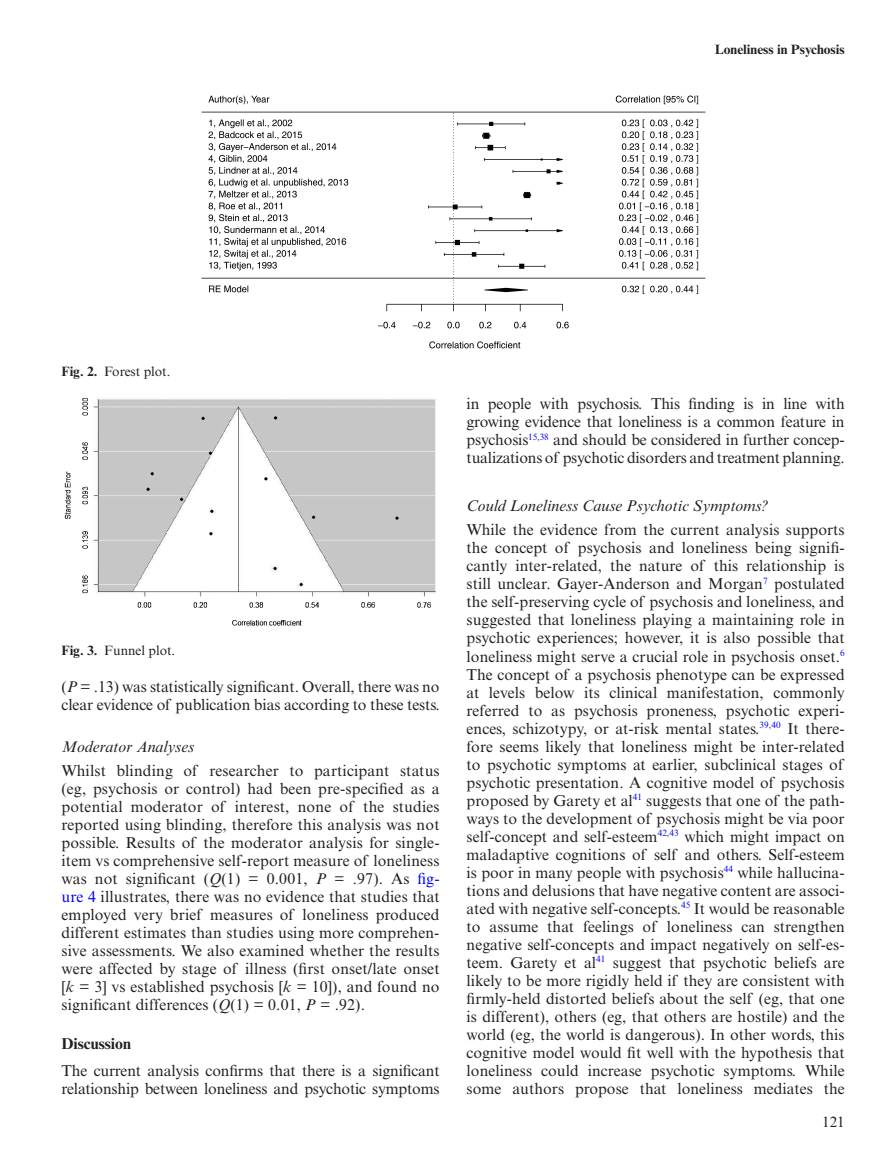
<style>
.page{position:relative;width:891px;height:1175px;background:#fff}
.page>*{position:absolute;margin:0;border:0;box-sizing:border-box;transform-origin:0 0}
.t1{font:15.75px/18px "Times New Roman MT Std";letter-spacing:-.005em;color:#231f20;text-align:justify}
.t2{font:italic 15.75px "Times New Roman MT Std";color:#231f20}
.t3{font:700 15.75px "Times New Roman MT Std";color:#231f20}
.t4{font:15px "Times New Roman MT Std";color:#231f20}
.t5{font:13.5px "Times New Roman MT Std";color:#231f20}
.t6{font:700 13.5px "Times New Roman MT Std";color:#231f20}
.s1{font-weight:700}
.s2{font-style:italic}
.s3{color:#00f}
</style>
<div class="page">
<img style="left:201px;top:95px;width:504px;height:253px">
<img style="left:65px;top:398px;width:371px;height:228px">
<p class="t6" style="left:715px;top:41px;width:131px">Loneliness in Psychosis</p>
<p class="t5" style="left:62px;top:363px;width:110px"><span class="s1">Fig. 2.</span> Forest plot.</p>
<p class="t5" style="left:62px;top:642px;width:115px"><span class="s1">Fig. 3.</span> Funnel plot.</p>
<p class="t1" style="left:62px;top:677px;width:380px">(<span class="s2">P</span> = .13) was statistically significant. Overall, there was no clear evidence of publication bias according to these tests.</p>
<p class="t2" style="left:62px;top:737px;width:134px">Moderator Analyses</p>
<p class="t1" style="left:62px;top:761px;width:380px">Whilst blinding of researcher to participant status (eg, psychosis or control) had been pre-specified as a potential moderator of interest, none of the studies reported using blinding, therefore this analysis was not possible. Results of the moderator analysis for single&shy;item vs comprehensive self-report measure of loneliness was not significant (<span class="s2">Q</span>(1) = 0.001, <span class="s2">P</span> = .97). As <span class="s3">fig&shy;ure 4</span> illustrates, there was no evidence that studies that employed very brief measures of loneliness produced different estimates than studies using more comprehen&shy;sive assessments. We also examined whether the results were affected by stage of illness (first onset/late onset [<span class="s2">k</span> = 3] vs established psychosis [<span class="s2">k</span> = 10]), and found no significant differences (<span class="s2">Q</span>(1) = 0.01, <span class="s2">P</span> = .92).</p>
<p class="t3" style="left:62px;top:1033px;width:71px">Discussion</p>
<p class="t1" style="left:62px;top:1061px;width:380px">The current analysis confirms that there is a significant relationship between loneliness and psychotic symptoms</p>
<p class="t1" style="left:466px;top:395px;width:380px">in people with psychosis. This finding is in line with growing evidence that loneliness is a common feature in psychosis<sup>15</sup><sup>,</sup><sup>38</sup> and should be considered in further concep&shy;tualizations of psychotic disorders and treatment planning.</p>
<p class="t2" style="left:466px;top:497px;width:303px">Could Loneliness Cause Psychotic Symptoms?</p>
<p class="t1" style="left:466px;top:521px;width:380px">While the evidence from the current analysis supports the concept of psychosis and loneliness being signifi&shy;cantly inter-related, the nature of this relationship is still unclear. Gayer-Anderson and Morgan<sup>7</sup> postulated the self-preserving cycle of psychosis and loneliness, and suggested that loneliness playing a maintaining role in psychotic experiences; however, it is also possible that loneliness might serve a crucial role in psychosis onset.<sup>6<br></sup>The concept of a psychosis phenotype can be expressed at levels below its clinical manifestation, commonly referred to as psychosis proneness, psychotic experi&shy;ences, schizotypy, or at-risk mental states.<sup>39</sup><sup>,</sup><sup>40</sup> It there&shy;fore seems likely that loneliness might be inter-related to psychotic symptoms at earlier, subclinical stages of psychotic presentation. A cognitive model of psychosis proposed by Garety et al<sup>41</sup> suggests that one of the path&shy;ways to the development of psychosis might be via poor self-concept and self-esteem<sup>42</sup><sup>,</sup><sup>43</sup> which might impact on maladaptive cognitions of self and others. Self-esteem is poor in many people with psychosis<sup>44</sup> while hallucina&shy;tions and delusions that have negative content are associ&shy;ated with negative self-concepts.<sup>45</sup> It would be reasonable to assume that feelings of loneliness can strengthen negative self-concepts and impact negatively on self-es&shy;teem. Garety et al<sup>41</sup> suggest that psychotic beliefs are likely to be more rigidly held if they are consistent with firmly-held distorted beliefs about the self (eg, that one is different), others (eg, that others are hostile) and the world (eg, the world is dangerous). In other words, this cognitive model would fit well with the hypothesis that loneliness could increase psychotic symptoms. While some authors propose that loneliness mediates the</p>
<p class="t4" style="left:822px;top:1113px;width:24px">121</p>
</div>
